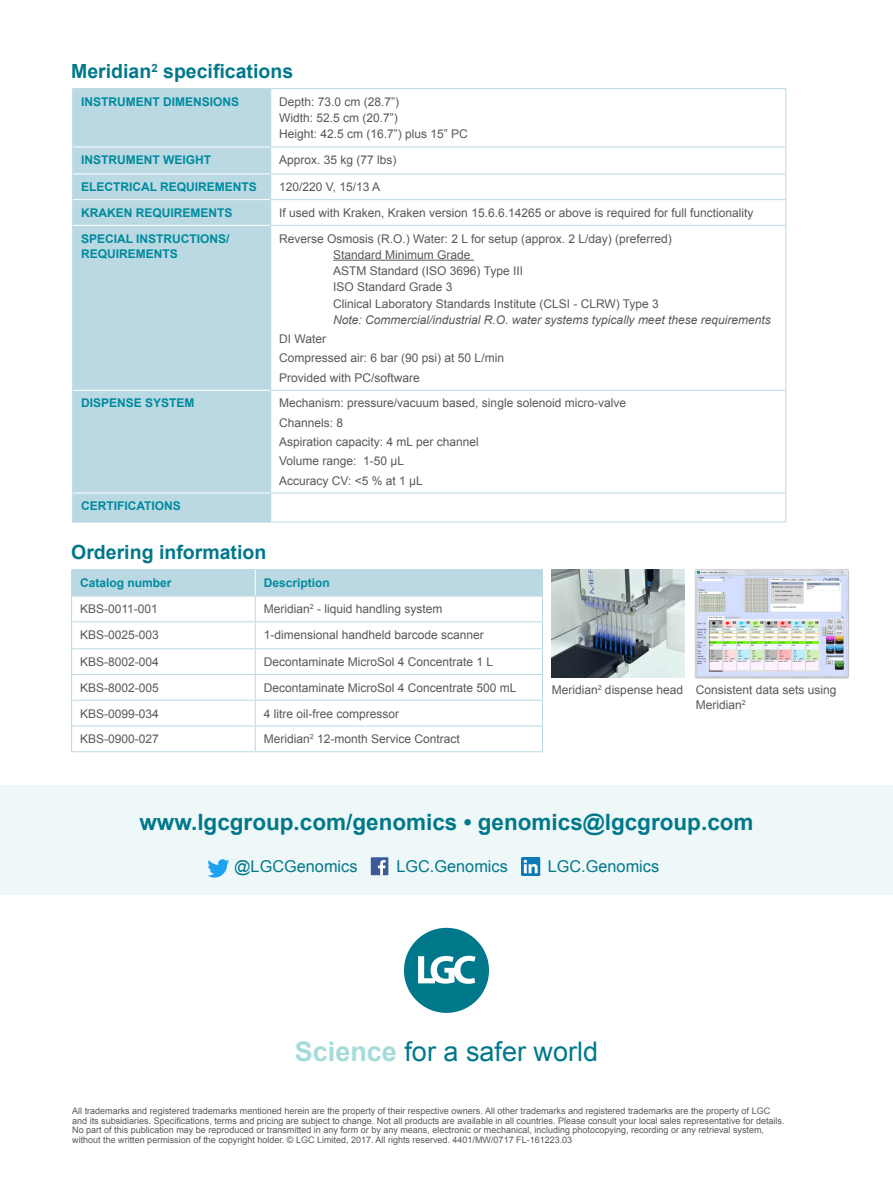
<style>
.page{position:relative;width:893px;height:1187px;background:#fff}
.page>*{position:absolute;margin:0;border:0;box-sizing:border-box;transform-origin:0 0}
.t1{font:27px "Arial";color:#00788b}
.t2{font:700 22.5px "Arial";color:#00788b}
.Subhead{font:700 19.5px "Arial";color:#00788b}
.t3{font:16.35px "Arial";color:#00788b}
.Body_copy{font:12px/14.4px "Arial";color:#57585a}
.Body_copy-2{font:700 12px/15px "Arial";color:#008a9e}
.Body_copy-3{font:italic 12px "Arial";color:#57585a}
.Body_copy-4{font:9px/9.8px "Arial";color:#57585a}
.s1{font-weight:700;color:#a5dbdb}
</style>
<div class="page">
<hr style="left:71px;top:751px;width:184px;height:1px;background:#bad9e2">
<hr style="left:255px;top:751px;width:288px;height:1px;background:#bad9e2">
<svg style="left:71px;top:569px;width:472px;height:182px"></svg>
<img style="left:694px;top:569px;width:155px;height:110px">
<img style="left:552px;top:569px;width:133px;height:108px">
<svg style="left:404px;top:927px;width:85px;height:85px"></svg>
<div style="left:0;top:784px;width:893px;height:110px;background:#eff8f8"></div>
<svg style="left:207px;top:859px;width:22px;height:18px"></svg>
<div style="left:371px;top:857px;width:17px;height:18px;background:#3c5a99"></div>
<svg style="left:378px;top:860px;width:8px;height:15px"></svg>
<img style="left:522px;top:857px;width:19px;height:18px">
<div style="left:73px;top:89px;width:197px;height:432px;background:#bad9e2"></div>
<svg style="left:271px;top:89px;width:514px;height:432px"></svg>
<hr style="left:785px;top:89px;width:1px;height:57px;background:#bad9e2">
<hr style="left:271px;top:146px;width:515px;height:1px;background:#bad9e2">
<svg style="left:785px;top:147px;width:1px;height:78px"></svg>
<hr style="left:785px;top:226px;width:1px;height:164px;background:#bad9e2">
<hr style="left:785px;top:390px;width:1px;height:102px;background:#bad9e2">
<svg style="left:785px;top:493px;width:1px;height:28px"></svg>
<hr style="left:271px;top:173px;width:515px;height:1px;background:#bad9e2">
<hr style="left:271px;top:199px;width:515px;height:1px;background:#bad9e2">
<hr style="left:271px;top:225px;width:515px;height:1px;background:#bad9e2">
<hr style="left:271px;top:390px;width:515px;height:1px;background:#bad9e2">
<hr style="left:271px;top:492px;width:515px;height:1px;background:#bad9e2">
<hr style="left:271px;top:521px;width:515px;height:1px;background:#bad9e2">
<hr style="left:271px;top:88px;width:515px;height:1px;background:#bad9e2">
<hr style="left:73px;top:146px;width:197px;height:1px;background:#fff">
<hr style="left:73px;top:173px;width:197px;height:1px;background:#fff">
<hr style="left:73px;top:199px;width:197px;height:1px;background:#fff">
<hr style="left:73px;top:225px;width:197px;height:1px;background:#fff">
<hr style="left:73px;top:390px;width:197px;height:1px;background:#fff">
<hr style="left:73px;top:492px;width:197px;height:1px;background:#fff">
<hr style="left:72px;top:88px;width:199px;height:1px;background:#bad9e2">
<hr style="left:72px;top:89px;width:1px;height:58px;background:#bad9e2">
<hr style="left:270px;top:89px;width:1px;height:58px;background:#bad9e2">
<svg style="left:72px;top:147px;width:1px;height:78px"></svg>
<svg style="left:270px;top:147px;width:1px;height:78px"></svg>
<hr style="left:72px;top:225px;width:1px;height:165px;background:#bad9e2">
<hr style="left:270px;top:225px;width:1px;height:165px;background:#bad9e2">
<hr style="left:72px;top:390px;width:1px;height:103px;background:#bad9e2">
<hr style="left:270px;top:390px;width:1px;height:103px;background:#bad9e2">
<svg style="left:72px;top:493px;width:1px;height:28px"></svg>
<svg style="left:270px;top:493px;width:1px;height:28px"></svg>
<hr style="left:72px;top:521px;width:199px;height:1px;background:#bad9e2">
<hr style="left:333px;top:260px;width:141px;height:1px;background:#57585a">
<p class="Subhead" style="left:71px;top:58px;width:223px">Meridian<sup>2</sup> specifications</p>
<p class="Body_copy-2" style="left:81px;top:94px;width:160px">INSTRUMENT DIMENSIONS</p>
<p class="Body_copy" style="left:279px;top:95px;width:122px">Depth: 73.0 cm (28.7”)</p>
<p class="Body_copy" style="left:279px;top:111px;width:120px">Width: 52.5 cm (20.7”)</p>
<p class="Body_copy" style="left:279px;top:127px;width:190px">Height: 42.5 cm (16.7”) plus 15” PC</p>
<p class="Body_copy-2" style="left:81px;top:153px;width:131px">INSTRUMENT WEIGHT</p>
<p class="Body_copy" style="left:279px;top:153px;width:119px">Approx. 35 kg (77 lbs)</p>
<p class="Body_copy-2" style="left:81px;top:180px;width:177px">ELECTRICAL REQUIREMENTS</p>
<p class="Body_copy" style="left:279px;top:180px;width:102px">120/220 V, 15/13 A</p>
<p class="Body_copy-2" style="left:81px;top:205px;width:153px">KRAKEN REQUIREMENTS</p>
<p class="Body_copy" style="left:279px;top:205px;width:476px">If used with Kraken, Kraken version 15.6.6.14265 or above is required for full functionality</p>
<p class="Body_copy-2" style="left:81px;top:231px;width:150px">SPECIAL INSTRUCTIONS/<br>REQUIREMENTS</p>
<p class="Body_copy" style="left:279px;top:231px;width:394px">Reverse Osmosis (R.O.) Water: 2 L for setup (approx. 2 L/day) (preferred)</p>
<p class="Body_copy" style="left:333px;top:247px;width:139px">Standard Minimum Grade</p>
<p class="Body_copy" style="left:333px;top:264px;width:191px">ASTM Standard (ISO 3696) Type III</p>
<p class="Body_copy" style="left:333px;top:280px;width:121px">ISO Standard Grade 3</p>
<p class="Body_copy" style="left:333px;top:296px;width:327px">Clinical Laboratory Standards Institute (CLSI - CLRW) Type 3</p>
<p class="Body_copy-3" style="left:333px;top:312px;width:439px">Note: Commercial/industrial R.O. water systems typically meet these requirements</p>
<p class="Body_copy" style="left:279px;top:332px;width:48px">DI Water</p>
<p class="Body_copy" style="left:279px;top:351px;width:226px">Compressed air: 6 bar (90 psi) at 50 L/min</p>
<p class="Body_copy" style="left:279px;top:370px;width:142px">Provided with PC/software</p>
<p class="Body_copy-2" style="left:81px;top:396px;width:115px">DISPENSE SYSTEM</p>
<p class="Body_copy" style="left:279px;top:396px;width:348px">Mechanism: pressure/vacuum based, single solenoid micro-valve</p>
<p class="Body_copy" style="left:279px;top:415px;width:66px">Channels: 8</p>
<p class="Body_copy" style="left:279px;top:434px;width:201px">Aspiration capacity: 4 mL per channel</p>
<p class="Body_copy" style="left:279px;top:454px;width:126px">Volume range: 1-50 μL</p>
<p class="Body_copy" style="left:279px;top:473px;width:145px">Accuracy CV: &lt;5 % at 1 μL</p>
<p class="Body_copy-2" style="left:81px;top:499px;width:101px">CERTIFICATIONS</p>
<p class="Subhead" style="left:71px;top:539px;width:197px">Ordering information</p>
<p class="Body_copy-2" style="left:80px;top:575px;width:93px">Catalog number</p>
<p class="Body_copy-2" style="left:264px;top:575px;width:68px">Description</p>
<p class="Body_copy" style="left:80px;top:602px;width:79px">KBS-0011-001</p>
<p class="Body_copy" style="left:264px;top:602px;width:180px">Meridian<sup>2</sup> - liquid handling system</p>
<p class="Body_copy" style="left:80px;top:627px;width:80px">KBS-0025-003</p>
<p class="Body_copy" style="left:264px;top:627px;width:222px">1-dimensional handheld barcode scanner</p>
<p class="Body_copy" style="left:80px;top:654px;width:80px">KBS-8002-004</p>
<p class="Body_copy" style="left:264px;top:654px;width:231px">Decontaminate MicroSol 4 Concentrate 1 L</p>
<p class="Body_copy" style="left:80px;top:680px;width:80px">KBS-8002-005</p>
<p class="Body_copy" style="left:264px;top:680px;width:254px">Decontaminate MicroSol 4 Concentrate 500 mL</p>
<p class="Body_copy" style="left:80px;top:706px;width:80px">KBS-0099-034</p>
<p class="Body_copy" style="left:264px;top:706px;width:137px">4 litre oil-free compressor</p>
<p class="Body_copy" style="left:80px;top:732px;width:80px">KBS-0900-027</p>
<p class="Body_copy" style="left:264px;top:732px;width:197px">Meridian<sup>2</sup> 12-month Service Contract</p>
<p class="Body_copy" style="left:552px;top:682px;width:133px">Meridian<sup>2</sup> dispense head</p>
<p class="Body_copy" style="left:696px;top:682px;width:142px">Consistent data sets using<br>Meridian<sup>2</sup></p>
<p class="t2" style="left:139px;top:806px;width:616px">www.lgcgroup.com/genomics • genomics@lgcgroup.com</p>
<p class="t3" style="left:234px;top:855px;width:125px">@LGCGenomics</p>
<p class="t3" style="left:396px;top:855px;width:113px">LGC.Genomics</p>
<p class="t3" style="left:548px;top:855px;width:113px">LGC.Genomics</p>
<p class="t1" style="left:295px;top:1033px;width:305px"><span class="s1">Science</span> for a safer world</p>
<p class="Body_copy-4" style="left:72px;top:1105px;width:714px">All trademarks and registered trademarks mentioned herein are the property of their respective owners. All other trademarks and registered trademarks are the property of LGC and its subsidiaries. Specifications, terms and pricing are subject to change. Not all products are available in all countries. Please consult your local sales representative for details.<br>No part of this publication may be reproduced or transmitted in any form or by any means, electronic or mechanical, including photocopying, recording or any retrieval system, without the written permission of the copyright holder. © LGC Limited, 2017. All rights reserved. 4401/MW/0717 FL-161223.03</p>
</div>
